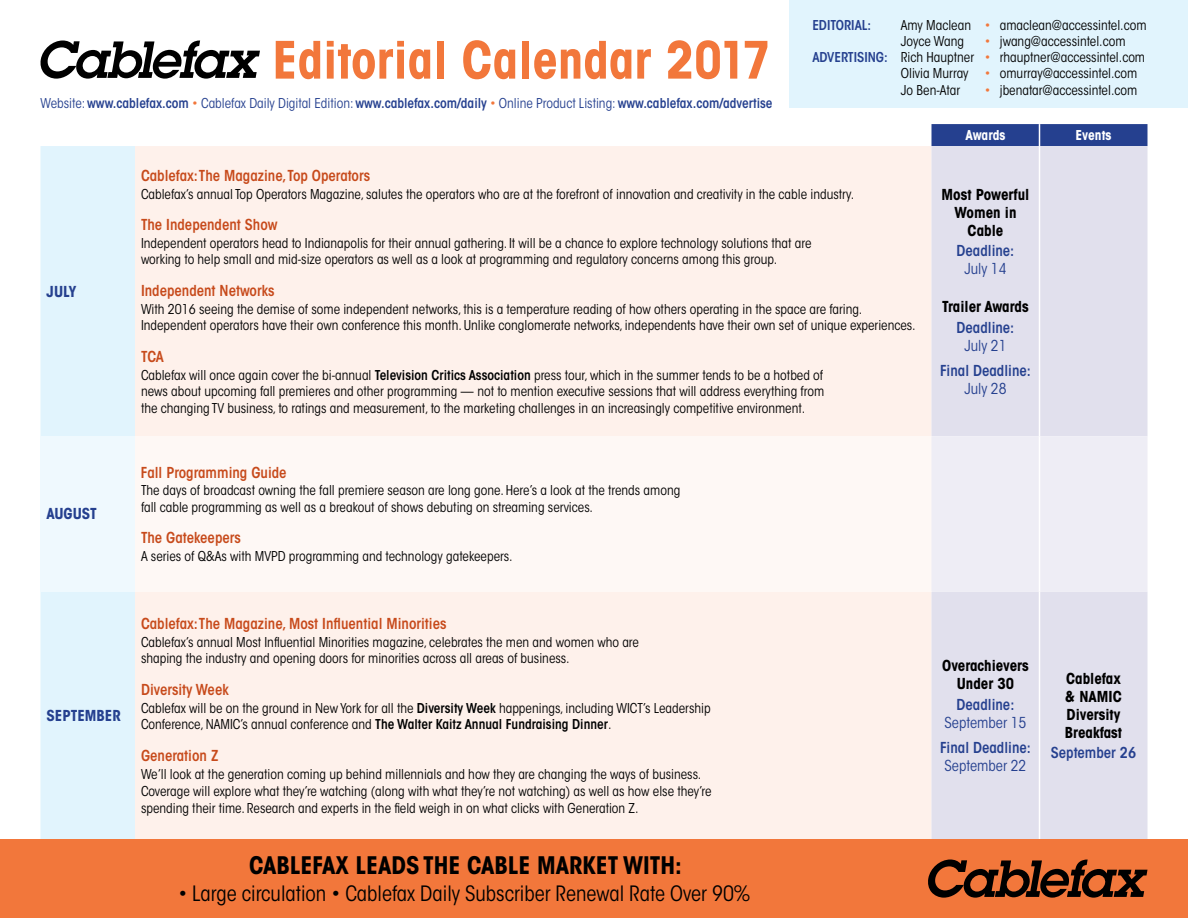
<style>
.page{position:relative;width:1188px;height:918px;background:#fff}
.page>*{position:absolute;margin:0;border:0;box-sizing:border-box;transform-origin:0 0}
.t1{font:700 condensed 51px "ITC Avant Garde Std";color:#f2773b}
.t2{font:700 condensed 24px "ITC Avant Garde Std";color:#000}
.t3{font:condensed 21px "ITC Avant Garde Std";color:#000}
.t4{font:600 condensed 15px "ITC Avant Garde Std";color:#c74a1b}
.t5{font:700 condensed 15px/18px "ITC Avant Garde Std";color:#000;text-align:center}
.t6{font:600 condensed 15px "ITC Avant Garde Std";color:#25408f}
.t7{font:condensed 15px "ITC Avant Garde Std";color:#25408f}
.t8{font:700 condensed 15px "ITC Avant Garde Std";color:#25408f}
.t9{font:condensed 13.5px/16.5px "ITC Avant Garde Std";color:#000}
.t10{font:600 condensed 13.5px "ITC Avant Garde Std";color:#25408f}
.t11{font:700 condensed 13.5px "ITC Avant Garde Std";color:#fff}
.s1{font-weight:400}
.s2{font-weight:400;color:#f2773b}
.s3{color:#f2773b}
.s4{font-weight:600;color:#25408f}
.s5{font-weight:600}
</style>
<div class="page">
<div style="left:40px;top:146px;width:95px;height:693px;background:#e1f4fd"></div>
<div style="left:135px;top:146px;width:797px;height:693px;background:#fef1eb"></div>
<div style="left:932px;top:146px;width:216px;height:693px;background:#e1e0ed"></div>
<div style="left:40px;top:436px;width:95px;height:156px;background:#eff9fe"></div>
<div style="left:135px;top:436px;width:797px;height:156px;background:#fef8f5"></div>
<div style="left:932px;top:436px;width:216px;height:156px;background:#eeedf5"></div>
<div style="left:932px;top:124px;width:216px;height:22px;background:#25408f"></div>
<hr style="left:1039px;top:146px;width:1px;height:290px;background:#fff">
<hr style="left:1039px;top:436px;width:1px;height:156px;background:#fff">
<hr style="left:1039px;top:592px;width:1px;height:247px;background:#fff">
<div style="left:0;top:839px;width:1188px;height:79px;background:#f2773b"></div>
<svg style="left:928px;top:860px;width:220px;height:38px"></svg>
<div style="left:790px;top:0;width:398px;height:108px;background:#e1f4fd"></div>
<svg style="left:40px;top:40px;width:220px;height:39px"></svg>
<h1 class="t1" style="left:272px;top:28px;width:500px">Editorial Calendar 2017</h1>
<p class="t10" style="left:40px;top:95px;width:734px"><span class="s1">Website:</span> www.cablefax.com <span class="s2">•</span> <span class="s1">Cablefax Daily Digital Edition:</span> www.cablefax.com/daily <span class="s2">•</span> <span class="s1">Online Product Listing:</span> www.cablefax.com/advertise</p>
<p class="t10" style="left:812px;top:16px;width:60px">Editorial:</p>
<p class="t9" style="left:901px;top:17px;width:247px">Amy Maclean <span class="s3">•</span> amaclean@accessintel.com<br>Joyce Wang</p>
<p class="t9" style="left:985px;top:33px;width:142px"><span class="s3">•</span> jwang@accessintel.com</p>
<p class="t10" style="left:812px;top:49px;width:29px">Advertisin</p>
<p class="t9" style="left:901px;top:49px;width:246px;text-indent:-25px"><span class="s4">g:</span> Rich Hauptner <span class="s3">•</span> rhauptner@accessintel.com<br>Olivia Murray <span class="s3">•</span> omurray@accessintel.com<br>Jo Ben-Atar</p>
<p class="t9" style="left:985px;top:81px;width:154px"><span class="s3">•</span> jbenatar@accessintel.com</p>
<p class="t11" style="left:966px;top:127px;width:41px">Awards</p>
<p class="t11" style="left:1076px;top:127px;width:37px">Events</p>
<p class="t8" style="left:46px;top:282px;width:31px">July</p>
<p class="t8" style="left:46px;top:504px;width:44px">August</p>
<p class="t4" style="left:141px;top:166px;width:231px">Cablefax:The Magazine,Top Operators</p>
<p class="t9" style="left:141px;top:186px;width:715px">Cablefax’s annual Top Operators Magazine, salutes the operators who are at the forefront of innovation and creativity in the cable industry.</p>
<p class="t4" style="left:141px;top:215px;width:138px">The Independent Show</p>
<p class="t9" style="left:141px;top:235px;width:672px">Independent operators head to Indianapolis for their annual gathering. It will be a chance to explore technology solutions that are working to help small and mid-size operators as well as a look at programming and regulatory concerns among this group.</p>
<p class="t4" style="left:141px;top:281px;width:135px">Independent Networks</p>
<p class="t9" style="left:141px;top:301px;width:776px">With 2016 seeing the demise of some independent networks, this is a temperature reading of how others operating in the space are faring.<br>Independent operators have their own conference this month. Unlike conglomerate networks, independents have their own set of unique experiences.</p>
<p class="t4" style="left:141px;top:347px;width:24px">TCA</p>
<p class="t9" style="left:141px;top:367px;width:685px;text-align:justify">Cablefax will once again cover the bi-annual <span class="s5">Television Critics Association</span> press tour, which in the summer tends to be a hotbed of news about upcoming fall premieres and other programming — not to mention executive sessions that will address everything from the changing TV business, to ratings and measurement, to the marketing challenges in an increasingly competitive environment.</p>
<p class="t4" style="left:141px;top:463px;width:147px">Fall Programming Guide</p>
<p class="t9" style="left:141px;top:482px;width:541px">The days of broadcast owning the fall premiere season are long gone. Here’s a look at the trends among fall cable programming as well as a breakout of shows debuting on streaming services.</p>
<p class="t4" style="left:141px;top:529px;width:101px">The Gatekeepers</p>
<p class="t9" style="left:141px;top:548px;width:373px">A series of Q&amp;As with MVPD programming and technology gatekeepers.</p>
<p class="t8" style="left:46px;top:706px;width:76px">September</p>
<p class="t4" style="left:141px;top:614px;width:307px">Cablefax:The Magazine, Most Influential Minorities</p>
<p class="t9" style="left:141px;top:634px;width:500px">Cablefax’s annual Most Influential Minorities magazine, celebrates the men and women who are shaping the industry and opening doors for minorities across all areas of business.</p>
<p class="t4" style="left:141px;top:680px;width:89px">Diversity Week</p>
<p class="t9" style="left:141px;top:700px;width:571px">Cablefax will be on the ground in New York for all the <span class="s5">Diversity Week</span> happenings, including WICT’s Leadership<br>Conference, NAMIC’s annual conference and <span class="s5">The Walter Kaitz Annual Fundraising Dinner</span>.</p>
<p class="t4" style="left:141px;top:746px;width:79px">Generation Z</p>
<p class="t9" style="left:141px;top:765px;width:572px;line-height:17.9px">We’ll look at the generation coming up behind millennials and how they are changing the ways of business.<br>Coverage will explore what they’re watching (along with what they’re not watching) as well as how else they’re</p>
<p class="t9" style="left:141px;top:800px;width:499px">spending their time. Research and experts in the field weigh in on what clicks with Generation Z.</p>
<h2 class="t2" style="left:249px;top:849px;width:64px">Cablefax</h2>
<h2 class="t2" style="left:356px;top:849px;width:14px">Leads</h2>
<h2 class="t2" style="left:423px;top:849px;width:260px">the Cable Market With:</h2>
<h3 class="t3" style="left:178px;top:881px;width:574px">• Large circulation • Cablefax Daily Subscriber Renewal Rate Over 90%</h3>
<p class="t5" style="left:942px;top:185px;width:89px">Most Powerful<br>Women in<br>Cable</p>
<p class="t6" style="left:957px;top:241px;width:59px">Deadline:</p>
<p class="t7" style="left:964px;top:260px;width:44px">July 14</p>
<p class="t5" style="left:942px;top:298px;width:88px">Trailer Awards</p>
<p class="t6" style="left:957px;top:318px;width:59px">Deadline:</p>
<p class="t7" style="left:964px;top:337px;width:44px">July 21</p>
<p class="t6" style="left:940px;top:361px;width:92px">Final Deadline:</p>
<p class="t7" style="left:964px;top:379px;width:44px">July 28</p>
<p class="t5" style="left:942px;top:657px;width:88px">Overachievers<br>Under 30</p>
<p class="t6" style="left:957px;top:695px;width:59px">Deadline:</p>
<p class="t7" style="left:945px;top:713px;width:83px">September 15</p>
<p class="t6" style="left:940px;top:738px;width:92px">Final Deadline:</p>
<p class="t7" style="left:945px;top:756px;width:83px">September 22</p>
<p class="t5" style="left:1065px;top:669px;width:59px;text-align:justify">Cablefax &amp; NAMIC Diversity Breakfast</p>
<p class="t6" style="left:1051px;top:743px;width:87px">September 26</p>
</div>
